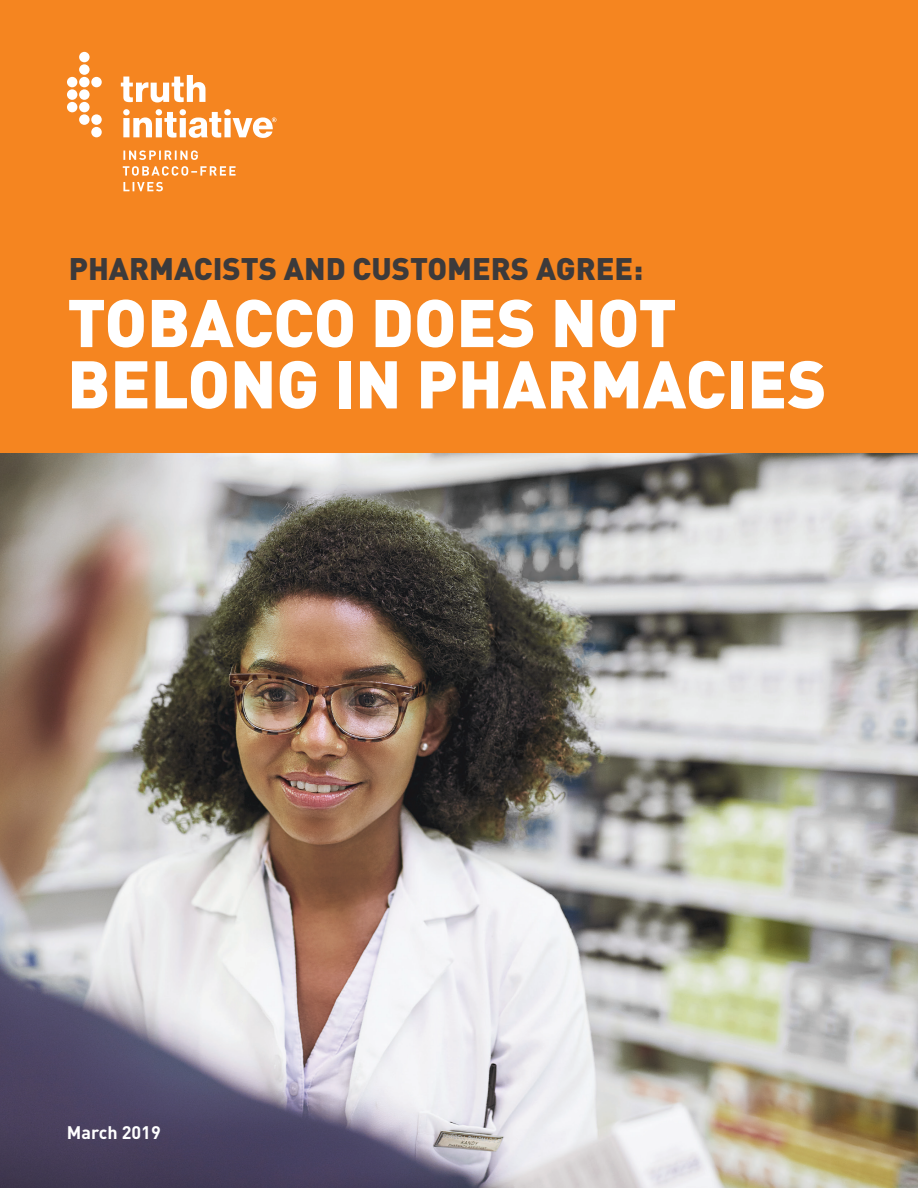
<style>
.page{position:relative;width:918px;height:1188px;background:#fff}
.page>*{position:absolute;margin:0;border:0;box-sizing:border-box;transform-origin:0 0}
.t1{font:900 66.3px/61.3px "DIN";color:#fff}
.t2{font:900 30.9px "DIN";color:#3c3a3b}
.t3{font:700 18px "DIN";color:#fff}
</style>
<div class="page">
<img style="left:0;top:437px;width:918px;height:751px">
<div style="left:1px;top:0;width:917px;height:453px;background:#f58520"></div>
<svg style="left:67px;top:52px;width:35px;height:85px"></svg>
<svg style="left:121px;top:75px;width:155px;height:116px"></svg>
<h1 class="t2" style="left:69px;top:248px;width:576px">PHARMACISTS AND CUSTOMERS AGREE:</h1>
<h1 class="t1" style="left:67px;top:289px;width:761px">TOBACCO DOES NOT<br>BELONG IN PHARMACIES</h1>
<h1 class="t3" style="left:67px;top:1121px;width:95px">March 2019</h1>
</div>
